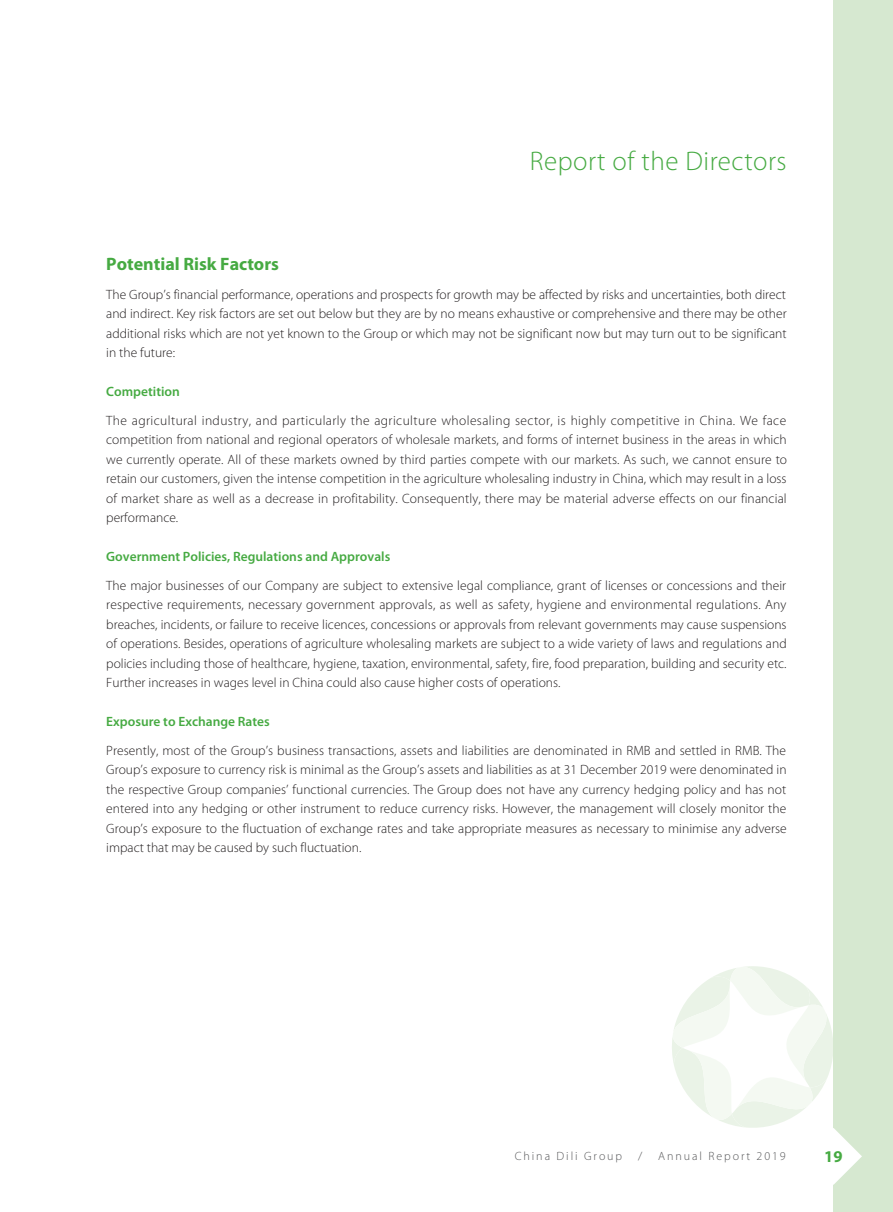
<style>
.page{position:relative;width:893px;height:1212px;background:#fff}
.page>*{position:absolute;margin:0;border:0;box-sizing:border-box;transform-origin:0 0}
.t1{font:300 27px "Myriad Pro";letter-spacing:.02em;color:#46aa42}
.t2{font:700 18px "Myriad Pro";color:#46aa42}
.t3{font:700 16.5px "Myriad Pro";color:#46aa42}
.t4{font:300 13.5px/19.5px "Myriad Pro";color:#231f20;text-align:justify}
.t5{font:600 13.5px "Myriad Pro";color:#46aa42}
.t6{font:300 12px "Myriad Pro";letter-spacing:.16em;color:#57585a}
</style>
<div class="page">
<div style="left:833px;top:0;width:60px;height:1212px;background:#d6e8d0"></div>
<svg style="left:672px;top:966px;width:190px;height:219px"></svg>
<h1 class="t1" style="left:530px;top:145px;width:258px">Report of the Directors</h1>
<h2 class="t2" style="left:106px;top:252px;width:174px">Potential Risk Factors</h2>
<p class="t4" style="left:106px;top:284px;width:682px">The Group’s financial performance, operations and prospects for growth may be affected by risks and uncertainties, both direct and indirect. Key risk factors are set out below but they are by no means exhaustive or comprehensive and there may be other additional risks which are not yet known to the Group or which may not be significant now but may turn out to be significant in the future:</p>
<p class="t5" style="left:106px;top:383px;width:75px">Competition</p>
<p class="t4" style="left:106px;top:410px;width:682px">The agricultural industry, and particularly the agriculture wholesaling sector, is highly competitive in China. We face competition from national and regional operators of wholesale markets, and forms of internet business in the areas in which we currently operate. All of these markets owned by third parties compete with our markets. As such, we cannot ensure to retain our customers, given the intense competition in the agriculture wholesaling industry in China, which may result in a loss of market share as well as a decrease in profitability. Consequently, there may be material adverse effects on our financial performance.</p>
<p class="t5" style="left:106px;top:548px;width:285px">Government Policies, Regulations and Approvals</p>
<p class="t4" style="left:106px;top:575px;width:682px">The major businesses of our Company are subject to extensive legal compliance, grant of licenses or concessions and their respective requirements, necessary government approvals, as well as safety, hygiene and environmental regulations. Any breaches, incidents, or failure to receive licences, concessions or approvals from relevant governments may cause suspensions of operations. Besides, operations of agriculture wholesaling markets are subject to a wide variety of laws and regulations and policies including those of healthcare, hygiene, taxation, environmental, safety, fire, food preparation, building and security etc.<br>Further increases in wages level in China could also cause higher costs of operations.</p>
<p class="t5" style="left:106px;top:713px;width:165px">Exposure to Exchange Rates</p>
<p class="t4" style="left:106px;top:740px;width:682px">Presently, most of the Group’s business transactions, assets and liabilities are denominated in RMB and settled in RMB. The Group’s exposure to currency risk is minimal as the Group’s assets and liabilities as at 31 December 2019 were denominated in the respective Group companies’ functional currencies. The Group does not have any currency hedging policy and has not entered into any hedging or other instrument to reduce currency risks. However, the management will closely monitor the Group’s exposure to the fluctuation of exchange rates and take appropriate measures as necessary to minimise any adverse impact that may be caused by such fluctuation.</p>
<p class="t6" style="left:515px;top:1149px;width:109px">China Dili Group</p>
<p class="t6" style="left:638px;top:1149px;width:6px">/</p>
<p class="t6" style="left:658px;top:1149px;width:129px">Annual Report 2019</p>
<p class="t3" style="left:824px;top:1145px;width:20px">19</p>
</div>
